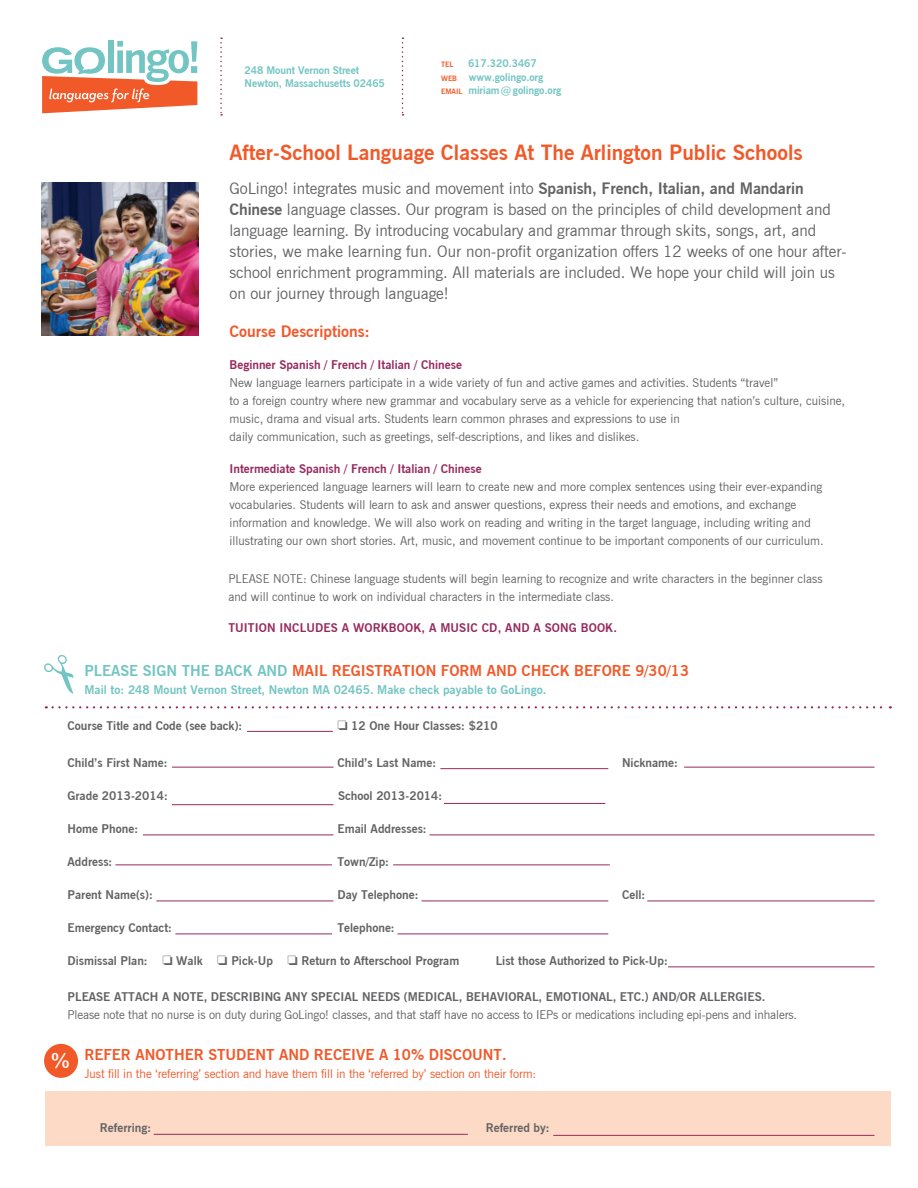
<style>
.page{position:relative;width:918px;height:1188px;background:#fff}
.page>*{position:absolute;margin:0;border:0;box-sizing:border-box;transform-origin:0 0}
.t1{font:700 21px "News Gothic BT";color:#f15929}
.t2{font:21px "Arial Rounded MT Bold";color:#fff}
.t3{font:15.75px/21px "News Gothic BT";letter-spacing:-.005em;color:#636366}
.t4{font:700 15.75px "News Gothic BT";color:#f15929}
.t5{font:700 15px "News Gothic BT";color:#f15929}
.t6{font:700 15px "News Gothic BT";color:#72c5c2}
.t7{font:12px/18px "News Gothic BT";color:#636366}
.t8{font:700 12px "News Gothic BT";color:#636366}
.t9{font:700 12px "News Gothic BT";color:#96295f}
.t10{font:12px "News Gothic BT";letter-spacing:-.01em;color:#f15929}
.t11{font:700 12px "News Gothic BT";color:#72c5c2}
.t12{font:700 10.5px/13.5px "News Gothic BT";letter-spacing:-.01em;color:#72c5c2}
.t13{font:700 7.35px "News Gothic BT";color:#f15929}
.s1{font-size:7.35px;color:#f15929}
.s2{font-weight:700}
</style>
<div class="page">
<div style="left:44px;top:1044px;width:34px;height:34px;background:#f15929;border-radius:50%"></div>
<svg style="left:42px;top:41px;width:155px;height:72px"></svg>
<svg style="left:53px;top:706px;width:838px;height:2px"></svg>
<svg style="left:220px;top:38px;width:2px;height:78px"></svg>
<svg style="left:44px;top:655px;width:30px;height:39px"></svg>
<hr style="left:247px;top:731px;width:86px;height:1px;background:#96295f">
<hr style="left:172px;top:767px;width:161px;height:1px;background:#96295f">
<hr style="left:172px;top:804px;width:161px;height:1px;background:#96295f">
<hr style="left:143px;top:835px;width:190px;height:1px;background:#96295f">
<hr style="left:115px;top:865px;width:217px;height:1px;background:#96295f">
<hr style="left:156px;top:901px;width:177px;height:1px;background:#96295f">
<hr style="left:175px;top:934px;width:157px;height:1px;background:#96295f">
<hr style="left:397px;top:934px;width:211px;height:1px;background:#96295f">
<hr style="left:668px;top:967px;width:207px;height:1px;background:#96295f">
<hr style="left:422px;top:901px;width:186px;height:1px;background:#96295f">
<hr style="left:647px;top:901px;width:228px;height:1px;background:#96295f">
<hr style="left:393px;top:865px;width:217px;height:1px;background:#96295f">
<hr style="left:429px;top:835px;width:446px;height:1px;background:#96295f">
<hr style="left:444px;top:803px;width:161px;height:1px;background:#96295f">
<hr style="left:440px;top:768px;width:168px;height:1px;background:#96295f">
<hr style="left:684px;top:767px;width:191px;height:1px;background:#96295f">
<svg style="left:402px;top:38px;width:2px;height:78px"></svg>
<div style="left:46px;top:1092px;width:845px;height:54px;background:#fddac6"></div>
<img style="left:41px;top:182px;width:157px;height:154px">
<hr style="left:154px;top:1134px;width:314px;height:1px;background:#96295f">
<hr style="left:553px;top:1135px;width:322px;height:1px;background:#96295f">
<p class="t12" style="left:245px;top:63px;width:142px">248 Mount Vernon Street<br>Newton, Massachusetts 02465</p>
<p class="t12" style="left:441px;top:56px;width:122px;text-indent:27px">617.320.3467<br><span class="s1">WEB</span> www.golingo.org<br><span class="s1">EMAIL</span> miriam@ golingo.org</p>
<p class="t13" style="left:441px;top:60px;width:14px">TEL</p>
<h1 class="t1" style="left:230px;top:140px;width:575px">After-School Language Classes At The Arlington Public Schools</h1>
<p class="t3" style="left:230px;top:178px;width:619px">GoLingo! integrates music and movement into <span class="s2">Spanish, French, Italian, and Mandarin Chinese</span> language classes. Our program is based on the principles of child development and language learning. By introducing vocabulary and grammar through skits, songs, art, and stories, we make learning fun. Our non-profit organization offers 12 weeks of one hour after&shy;school enrichment programming. All materials are included. We hope your child will join us on our journey through language!</p>
<h2 class="t4" style="left:230px;top:322px;width:142px">Course Descriptions:</h2>
<p class="t9" style="left:230px;top:357px;width:234px">Beginner Spanish / French / Italian / Chinese</p>
<p class="t7" style="left:230px;top:374px;width:617px">New language learners participate in a wide variety of fun and active games and activities. Students “travel”<br>to a foreign country where new grammar and vocabulary serve as a vehicle for experiencing that nation’s culture, cuisine, music, drama and visual arts. Students learn common phrases and expressions to use in<br>daily communication, such as greetings, self-descriptions, and likes and dislikes.</p>
<p class="t9" style="left:230px;top:461px;width:254px">Intermediate Spanish / French / Italian / Chinese</p>
<p class="t7" style="left:230px;top:477px;width:596px">More experienced language learners will learn to create new and more complex sentences using their ever-expanding vocabularies. Students will learn to ask and answer questions, express their needs and emotions, and exchange information and knowledge. We will also work on reading and writing in the target language, including writing and illustrating our own short stories. Art, music, and movement continue to be important components of our curriculum.</p>
<p class="t7" style="left:228px;top:569px;width:596px;text-indent:45px">note: Chinese language students will begin learning to recognize and write characters in the beginner class and will continue to work on individual characters in the intermediate class.</p>
<p class="t9" style="left:228px;top:621px;width:64px">Tu ition include</p>
<p class="t9" style="left:331px;top:621px;width:184px">s a workbook, a music CD, and</p>
<p class="t9" style="left:533px;top:621px;width:85px">a song book.</p>
<p class="t7" style="left:228px;top:569px;width:15px">Please</p>
<p class="t6" style="left:84px;top:662px;width:184px">Please sign the back and</p>
<p class="t5" style="left:292px;top:662px;width:93px">mail registrat</p>
<p class="t5" style="left:411px;top:662px;width:88px">ion form and</p>
<p class="t5" style="left:522px;top:662px;width:169px">check bEFORE 9/30/13</p>
<p class="t11" style="left:84px;top:682px;width:464px">Mail to: 248 Mount Vernon Street, Newton MA 02465. Make check payable to GoLingo.</p>
<p class="t8" style="left:337px;top:718px;width:162px">□ 12 One Hour Classes: $210</p>
<p class="t8" style="left:68px;top:718px;width:176px">Course Title and Code (see back):</p>
<p class="t8" style="left:68px;top:756px;width:102px">Child’s First Name:</p>
<p class="t8" style="left:338px;top:756px;width:100px">Child’s Last Name:</p>
<p class="t8" style="left:622px;top:756px;width:58px">Nickname:</p>
<p class="t8" style="left:68px;top:789px;width:102px">Grade 2013-2014:</p>
<p class="t8" style="left:338px;top:789px;width:106px">School 2013-2014:</p>
<p class="t8" style="left:68px;top:822px;width:72px">Home Phone:</p>
<p class="t8" style="left:338px;top:822px;width:91px">Email Addresses:</p>
<p class="t8" style="left:68px;top:855px;width:47px">Address:</p>
<p class="t8" style="left:338px;top:855px;width:53px">Town/Zip:</p>
<p class="t8" style="left:68px;top:888px;width:87px">Parent Name(s):</p>
<p class="t8" style="left:338px;top:888px;width:83px">Day Telephone:</p>
<p class="t8" style="left:622px;top:888px;width:25px">Cell:</p>
<p class="t8" style="left:68px;top:921px;width:106px">Emergency Contact:</p>
<p class="t8" style="left:338px;top:921px;width:59px">Telephone:</p>
<p class="t8" style="left:68px;top:954px;width:393px">Dismissal Plan: □ Walk □ Pick-Up □ Return to Afterschool Program</p>
<p class="t8" style="left:496px;top:954px;width:174px">List those Authorized to Pick-Up:</p>
<p class="t8" style="left:68px;top:990px;width:55px">Please attac</p>
<p class="t8" style="left:150px;top:990px;width:177px">h a note, describing any spec</p>
<p class="t8" style="left:341px;top:990px;width:30px">ial need</p>
<p class="t8" style="left:393px;top:990px;width:132px">s (medical, behavioral</p>
<p class="t8" style="left:539px;top:990px;width:60px">, emotional</p>
<p class="t8" style="left:613px;top:990px;width:49px">, etc.) and</p>
<p class="t8" style="left:677px;top:990px;width:32px">/or aller</p>
<p class="t8" style="left:735px;top:990px;width:31px">gies.</p>
<p class="t7" style="left:68px;top:1006px;width:731px">Please note that no nurse is on duty during GoLingo! classes, and that staff have no access to IEPs or medications including epi-pens and inhalers.</p>
<h1 class="t2" style="left:52px;top:1048px;width:19px">%</h1>
<p class="t5" style="left:84px;top:1045px;width:20px">Refer</p>
<p class="t5" style="left:136px;top:1045px;width:93px">another student</p>
<p class="t5" style="left:279px;top:1045px;width:11px">and</p>
<p class="t5" style="left:314px;top:1045px;width:10px">rece</p>
<p class="t5" style="left:351px;top:1045px;width:132px">ive a 10% discount</p>
<p class="t5" style="left:502px;top:1045px;width:6px">.</p>
<p class="t10" style="left:84px;top:1066px;width:453px">Just fill in the ‘referring’ section and have them fill in the ‘referred by’ section on their form:</p>
<p class="t8" style="left:100px;top:1120px;width:53px">Referring:</p>
<p class="t8" style="left:486px;top:1120px;width:66px">Referred by:</p>
</div>
